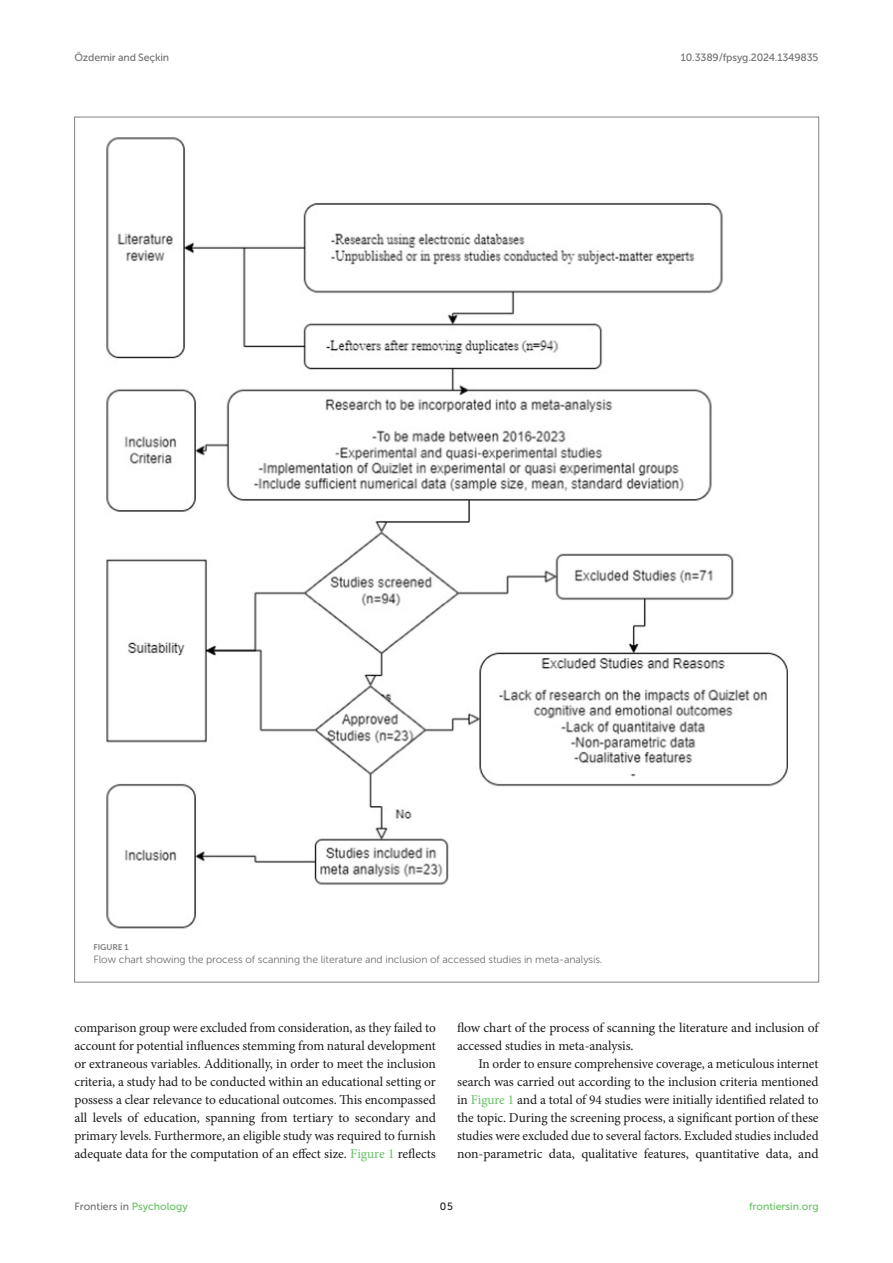
<style>
.page{position:relative;width:893px;height:1263px;background:#fff}
.page>*{position:absolute;margin:0;border:0;box-sizing:border-box;transform-origin:0 0}
.TEXT_FLUSH{font:13.5px/18px "Minion Pro";letter-spacing:-.005em;color:#1b1c1b;text-align:justify}
.TEXT{font:13.5px/18px "Minion Pro";letter-spacing:-.005em;color:#1b1c1b;text-align:justify}
.FIG_LEG{font:10.5px "Museo Sans 300";letter-spacing:-.01em;color:#706f70}
.t1{font:10.5px "Museo Sans 500";letter-spacing:-.015em;color:#706f70}
.t2{font:10.5px "Museo Sans 500";color:#65c161}
.t3{font:10.5px "Museo Sans 500";color:#1b1c1b}
.FIG_HD{font:8.25px "Museo Sans 700";letter-spacing:-.01em;color:#7e7f7f}
.s1{color:#65c161}
</style>
<div class="page">
<img style="left:106px;top:137px;width:682px;height:792px">
<p class="t1" style="left:74px;top:51px;width:96px">Özdemir and Seçkin</p>
<p class="t1" style="left:681px;top:51px;width:139px">10.3389/fpsyg.2024.1349835</p>
<p class="FIG_HD" style="left:94px;top:942px;width:37px">FIGURE 1</p>
<p class="FIG_LEG" style="left:94px;top:954px;width:510px">Flow chart showing the process of scanning the literature and inclusion of accessed studies in meta-analysis.</p>
<p class="TEXT_FLUSH" style="left:74px;top:1019px;width:363px">comparison group were excluded from consideration, as they failed to account for potential influences stemming from natural development or extraneous variables. Additionally, in order to meet the inclusion criteria, a study had to be conducted within an educational setting or possess a clear relevance to educational outcomes. This encompassed all levels of education, spanning from tertiary to secondary and primary levels. Furthermore, an eligible study was required to furnish adequate data for the computation of an effect size. <span class="s1">Figure 1</span> reflects</p>
<p class="TEXT_FLUSH" style="left:457px;top:1019px;width:363px">flow chart of the process of scanning the literature and inclusion of accessed studies in meta-analysis.</p>
<p class="TEXT" style="left:457px;top:1055px;width:363px;text-indent:21px">In order to ensure comprehensive coverage, a meticulous internet search was carried out according to the inclusion criteria mentioned in <span class="s1">Figure 1</span> and a total of 94 studies were initially identified related to the topic. During the screening process, a significant portion of these studies were excluded due to several factors. Excluded studies included non-parametric data, qualitative features, quantitative data, and</p>
<p class="t1" style="left:74px;top:1200px;width:115px">Frontiers in <span class="s1">Psychology</span></p>
<p class="t3" style="left:440px;top:1200px;width:14px">05</p>
<p class="t2" style="left:749px;top:1200px;width:71px">frontiersin.org</p>
</div>
